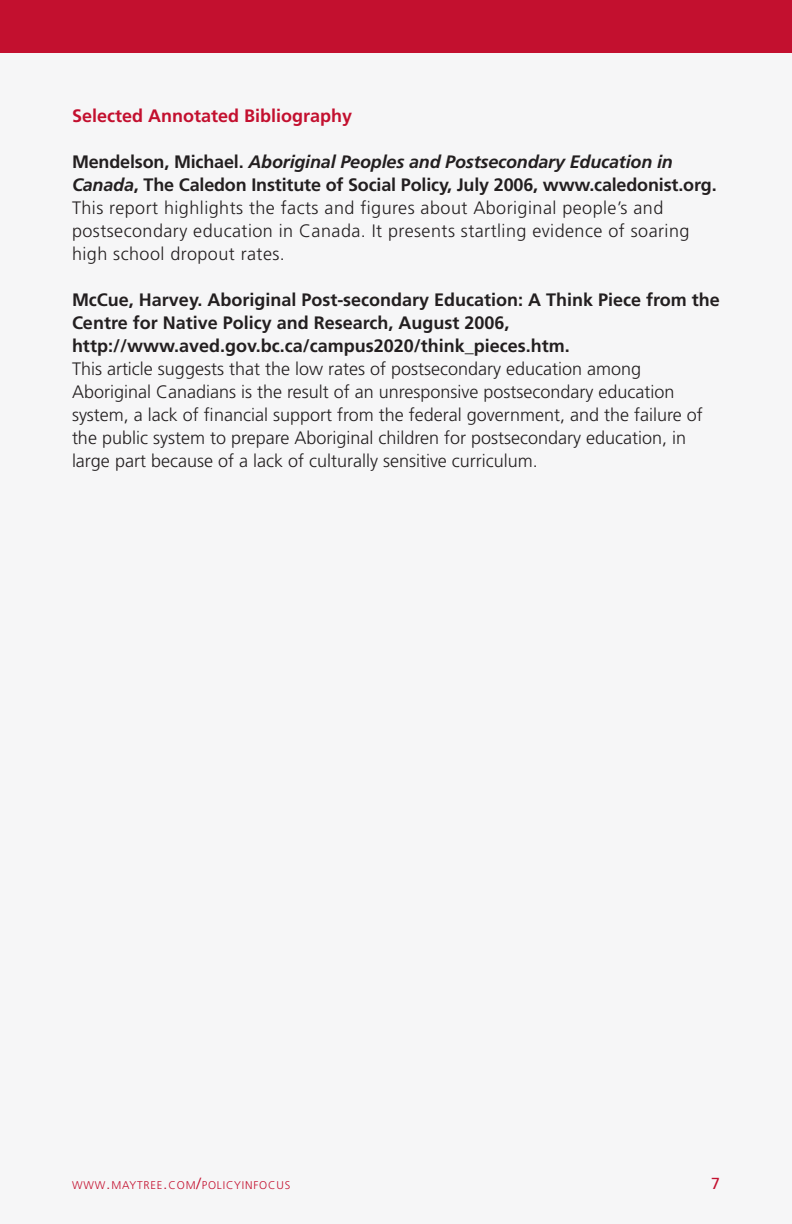
<style>
.page{position:relative;width:792px;height:1224px;background:#fff}
.page>*{position:absolute;margin:0;border:0;box-sizing:border-box;transform-origin:0 0}
.BODY{font:300 18px/23px "Frutiger";color:#231f20}
.Biography_titles{font:700 18px/23px "Frutiger";color:#231f20}
.BODY_ITALIC{font:300 18px/23px "Frutiger";letter-spacing:.025em;color:#231f20}
.Blue_content_heading{font:700 18px "Frutiger";color:#c3102f}
.t1{font:16px "Frutiger";color:#c3102f}
.t2{font:300 11.2px "Frutiger";letter-spacing:.07em;color:#c3102f}
.s1{font-style:italic}
.s2{font-size:16px}
</style>
<div class="page">
<div style="left:0;top:52px;width:792px;height:1172px;background:#f5f5f6"></div>
<div style="left:0;top:0;width:792px;height:53px;background:#c3102f"></div>
<p class="Blue_content_heading" style="left:72px;top:105px;width:282px">Selected Annotated Bibliography</p>
<p class="Biography_titles" style="left:72px;top:150px;width:646px">Mendelson, Michael. <span class="s1">Aboriginal Peoples and Postsecondary Education in<br>Canada</span>, The Caledon Institute of Social Policy, July 2006, www.caledonist.org.</p>
<p class="BODY_ITALIC" style="left:72px;top:196px;width:619px">This report highlights the facts and figures about Aboriginal people’s and postsecondary education in Canada. It presents startling evidence of soaring high school dropout rates.</p>
<p class="Biography_titles" style="left:72px;top:288px;width:649px">McCue, Harvey. Aboriginal Post-secondary Education: A Think Piece from the<br>Centre for Native Policy and Research, August 2006, http://www.aved.gov.bc.ca/campus2020/think_pieces.htm.</p>
<p class="BODY" style="left:72px;top:357px;width:632px">This article suggests that the low rates of postsecondary education among Aboriginal Canadians is the result of an unresponsive postsecondary education system, a lack of financial support from the federal government, and the failure of the public system to prepare Aboriginal children for postsecondary education, in large part because of a lack of culturally sensitive curriculum.</p>
<p class="t2" style="left:72px;top:1178px;width:220px">WWW<span class="s2">.</span>MAYTREE<span class="s2">.</span>COM<span class="s2">/</span>POLICYINFOCUS</p>
<p class="t1" style="left:711px;top:1174px;width:10px">7</p>
</div>
